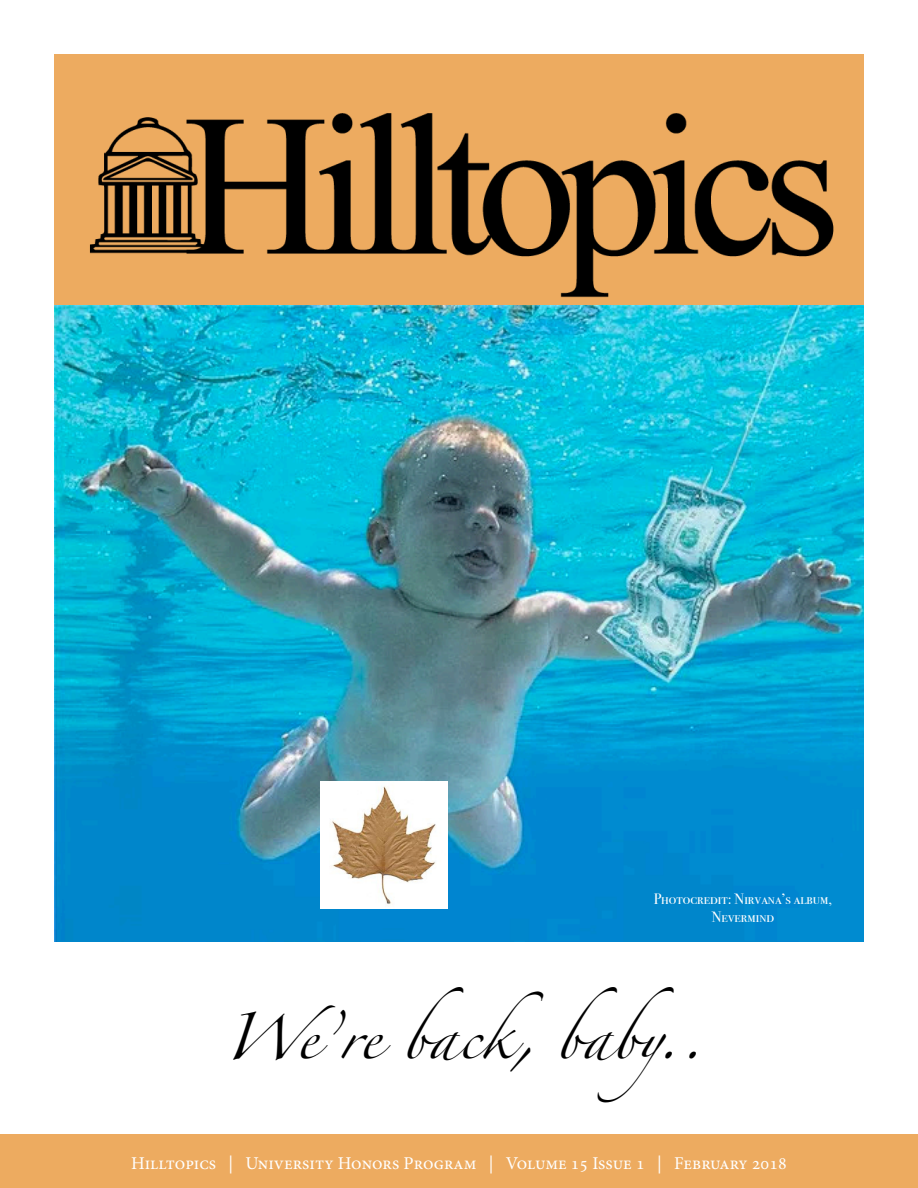
<style>
.page{position:relative;width:918px;height:1188px;background:#fff}
.page>*{position:absolute;margin:0;border:0;box-sizing:border-box;transform-origin:0 0}
.t1{font:42px "Zapfino";color:#000}
.t2{font:18px "Minion Pro";color:#fff}
.t3{font:15px/17.2px "Bodoni Svty Two SCITCTT";color:#fff;text-align:center}
</style>
<div class="page">
<div style="left:54px;top:54px;width:810px;height:252px;background:#edab60"></div>
<div style="left:0;top:1134px;width:918px;height:54px;background:#edab60"></div>
<img style="left:89px;top:113px;width:745px;height:185px">
<img style="left:54px;top:305px;width:810px;height:637px">
<img style="left:320px;top:781px;width:127px;height:127px">
<p class="t3" style="left:654px;top:891px;width:180px">Photocredit: Nirvana’s album,<br>Nevermind</p>
<p class="t1" style="left:223px;top:1019px;width:485px">We’re back, baby..</p>
<p class="t2" style="left:131px;top:1151px;width:657px">Hilltopics | University Honors Program | Volume 15 Issue 1 | February 2018</p>
</div>
